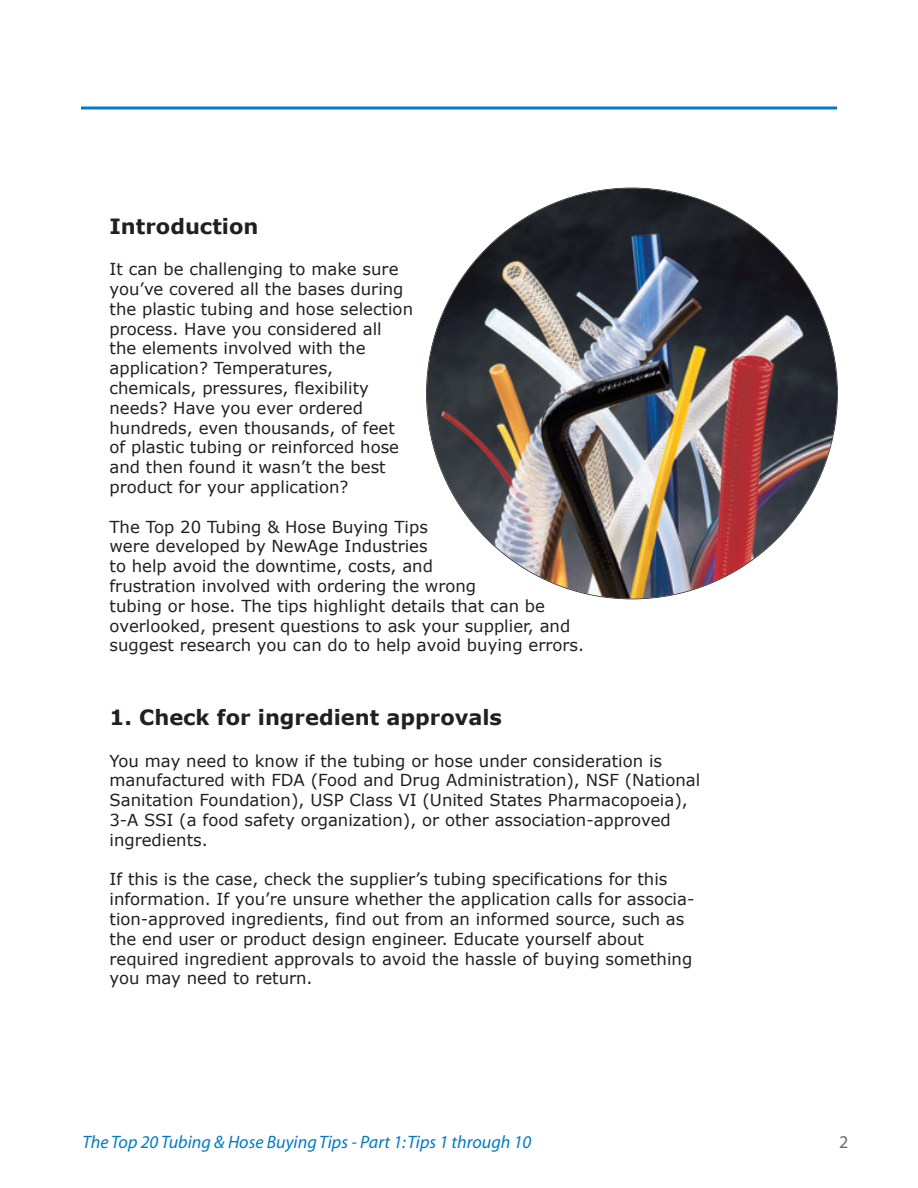
<style>
.page{position:relative;width:918px;height:1188px;background:#fff}
.page>*{position:absolute;margin:0;border:0;box-sizing:border-box;transform-origin:0 0}
.t1{font:700 21px "Verdana";color:#231f20}
.t2{font:italic 18px "Myriad";color:#007bc3}
.t3{font:18px "Myriad";color:#6c6d70}
.t4{font:16.5px/19.8px "Verdana";color:#231f20}
</style>
<div class="page">
<svg style="left:81px;top:106px;width:756px;height:4px;background:#3f9bd1"></svg>
<img style="left:427px;top:188px;width:410px;height:411px;border-radius:50%">
<p class="t1" style="left:110px;top:212px;width:150px">Introduction</p>
<p class="t4" style="left:110px;top:259px;width:305px">It can be challenging to make sure you’ve covered all the bases during the plastic tubing and hose selection process. Have you considered all<br>the elements involved with the application? Temperatures, chemicals, pressures, flexibility needs? Have you ever ordered hundreds, even thousands, of feet of plastic tubing or reinforced hose and then found it wasn’t the best product for your application?</p>
<p class="t4" style="left:110px;top:516px;width:476px">The Top 20 Tubing &amp; Hose Buying Tips<br>were developed by NewAge Industries<br>to help avoid the downtime, costs, and<br>frustration involved with ordering the wrong<br>tubing or hose. The tips highlight details that can be overlooked, present questions to ask your supplier, and suggest research you can do to help avoid buying errors.</p>
<p class="t1" style="left:110px;top:704px;width:394px">1. Check for ingredient approvals</p>
<p class="t4" style="left:110px;top:750px;width:592px">You may need to know if the tubing or hose under consideration is manufactured with FDA (Food and Drug Administration), NSF (National Sanitation Foundation), USP Class VI (United States Pharmacopoeia), 3-A SSI (a food safety organization), or other association-approved ingredients.</p>
<p class="t4" style="left:110px;top:869px;width:587px">If this is the case, check the supplier’s tubing specifications for this information. If you’re unsure whether the application calls for associa&shy;tion-approved ingredients, find out from an informed source, such as the end user or product design engineer. Educate yourself about required ingredient approvals to avoid the hassle of buying something you may need to return.</p>
<p class="t2" style="left:82px;top:1135px;width:450px">The Top 20 Tubing &amp; Hose Buying Tips - Part 1: Tips 1 through 10</p>
<p class="t3" style="left:839px;top:1136px;width:11px">2</p>
</div>
